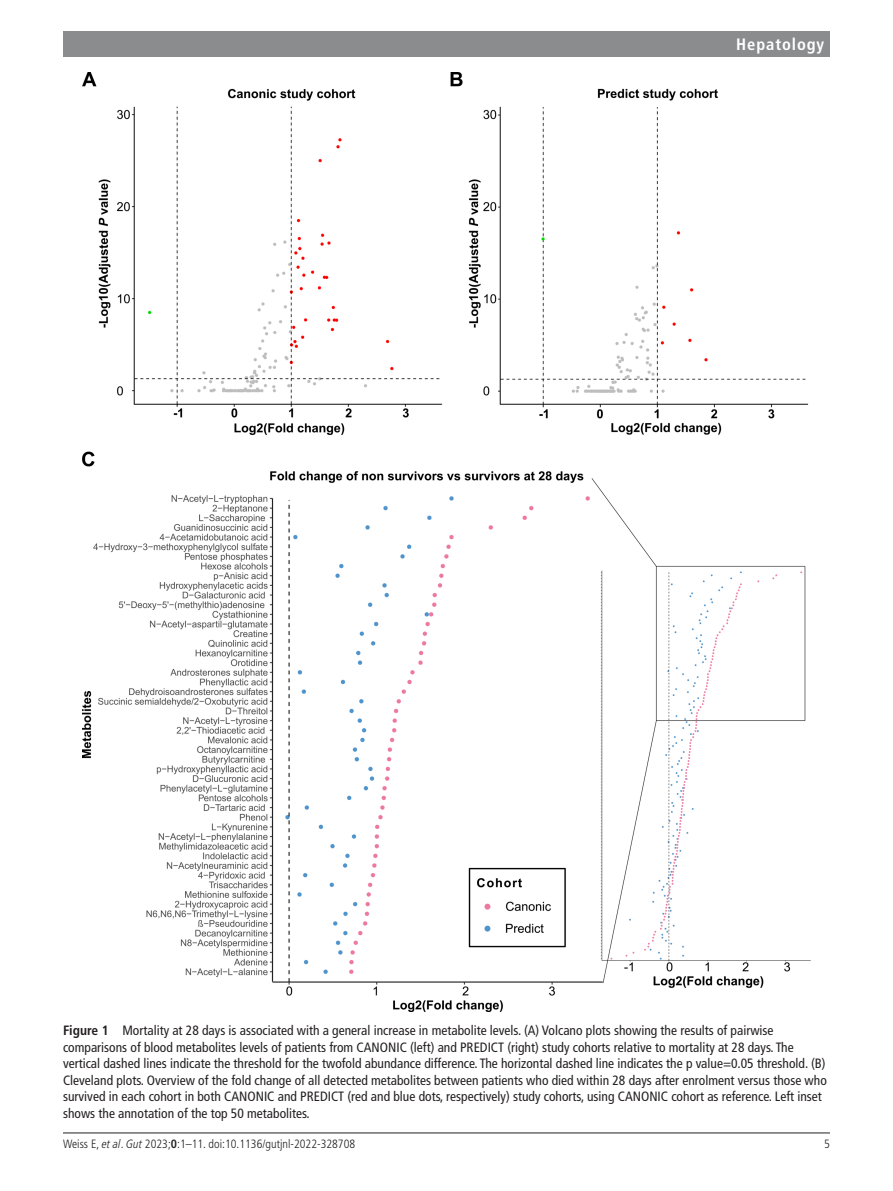
<style>
.page{position:relative;width:893px;height:1191px;background:#fff}
.page>*{position:absolute;margin:0;border:0;box-sizing:border-box;transform-origin:0 0}
.t1{font:700 condensed 16.5px "Frutiger LT Pro";letter-spacing:.055em;color:#fff}
.t2{font:condensed 13.5px/16.5px "Frutiger LT Pro";color:#231f20}
.t3{font:300 condensed 12px "Frutiger LT Pro";color:#231f20}
.s1{font-weight:700}
.s2{font-style:italic}
</style>
<div class="page">
<hr style="left:63px;top:1132px;width:767px;height:1px;background:#231f20">
<div style="left:63px;top:31px;width:767px;height:25px;background:#8a8c8e"></div>
<img style="left:82px;top:72px;width:729px;height:939px">
<p class="t1" style="left:736px;top:34px;width:90px">Hepatology</p>
<p class="t2" style="left:63px;top:1022px;width:765px"><span class="s1">Figure 1</span> Mortality at 28 days is associated with a general increase in metabolite levels. (A) Volcano plots showing the results of pairwise comparisons of blood metabolites levels of patients from CANONIC (left) and PREDICT (right) study cohorts relative to mortality at 28 days. The vertical dashed lines indicate the threshold for the twofold abundance difference. The horizontal dashed line indicates the p value=0.05 threshold. (B)<br>Cleveland plots. Overview of the fold change of all detected metabolites between patients who died within 28 days after enrolment versus those who survived in each cohort in both CANONIC and PREDICT (red and blue dots, respectively) study cohorts, using CANONIC cohort as reference. Left inset shows the annotation of the top 50 metabolites.</p>
<p class="t3" style="left:63px;top:1136px;width:294px">Weiss E, <span class="s2">et al</span>. <span class="s2">Gut</span> 2023;<span class="s1">0</span>:1–11. doi:10.1136/gutjnl-2022-328708</p>
<p class="t3" style="left:824px;top:1136px;width:7px">5</p>
</div>
